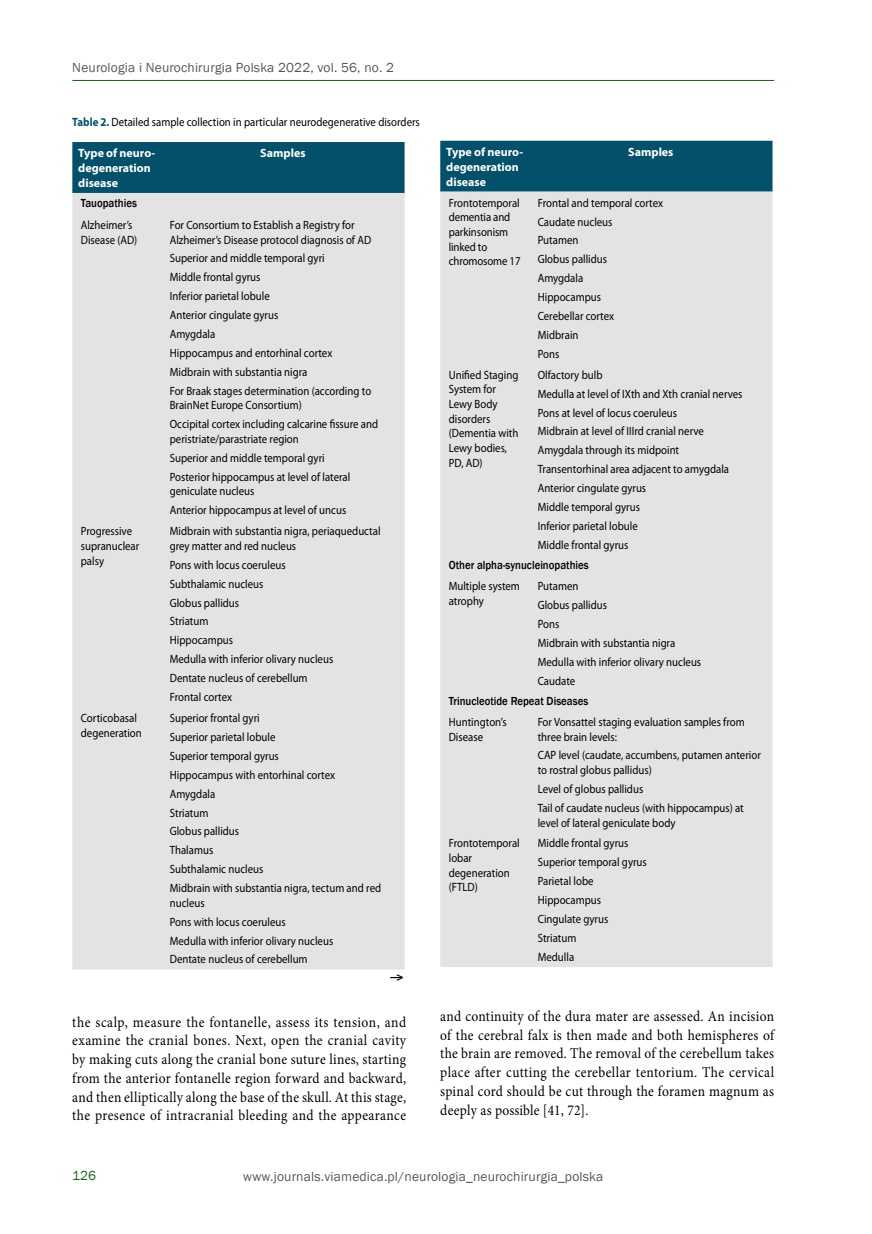
<style>
.page{position:relative;width:872px;height:1234px;background:#fff}
.page>*{position:absolute;margin:0;border:0;box-sizing:border-box;transform-origin:0 0}
.t1{font:15px/18.8px "Minion Pro";letter-spacing:.02em;color:#000;text-align:justify;scale:.9 1}
.t2{font:13.5px "Franklin Gothic";letter-spacing:.01em;color:#575756}
.t3{font:13.5px "Franklin Gothic";color:#176222}
.t4{font:12px/18.9px "Myriad Pro";color:#000;scale:.9 1}
.t5{font:700 12px/15px "Myriad Pro";color:#fff}
.t6{font:500 12px "Franklin Gothic";color:#000;scale:.9 1}
.s1{font-weight:700;color:#03506b}
</style>
<div class="page">
<hr style="left:72px;top:80px;width:702px;height:1px;background:#176222">
<div style="left:72px;top:142px;width:332px;height:51px;background:#03506b"></div>
<div style="left:72px;top:193px;width:332px;height:776px;background:#e3e3e3"></div>
<div style="left:440px;top:141px;width:332px;height:51px;background:#03506b"></div>
<div style="left:440px;top:192px;width:332px;height:774px;background:#e3e3e3"></div>
<p class="t2" style="left:72px;top:59px;width:323px">Neurologia i Neurochirurgia Polska 2022, vol. 56, no. 2</p>
<p class="t4" style="left:72px;top:113px;width:388px"><span class="s1">Table 2.</span> Detailed sample collection in particular neurodegenerative disorders</p>
<p class="t5" style="left:78px;top:145px;width:79px">Type of neuro&shy;degeneration disease</p>
<p class="t5" style="left:260px;top:145px;width:47px">Samples</p>
<p class="t6" style="left:81px;top:196px;width:64px">Tauopathies</p>
<p class="t4" style="left:81px;top:218px;width:64px;line-height:14.7px">Alzheimer’s<br>Disease (AD)</p>
<p class="t4" style="left:170px;top:218px;width:225px;line-height:14.7px">For Consortium to Establish a Registry for<br>Alzheimer’s Disease protocol diagnosis of AD</p>
<p class="t4" style="left:170px;top:249px;width:225px">Superior and middle temporal gyri<br>Middle frontal gyrus<br>Inferior parietal lobule<br>Anterior cingulate gyrus<br>Amygdala<br>Hippocampus and entorhinal cortex<br>Midbrain with substantia nigra<br>For Braak stages determination (according to</p>
<p class="t4" style="left:170px;top:396px;width:233px">BrainNet Europe Consortium)<br>Occipital cortex including calcarine fissure and</p>
<p class="t4" style="left:170px;top:429px;width:202px">peristriate/parastriate region<br>Superior and middle temporal gyri<br>Posterior hippocampus at level of lateral</p>
<p class="t4" style="left:170px;top:482px;width:198px">geniculate nucleus<br>Anterior hippocampus at level of uncus</p>
<p class="t4" style="left:81px;top:524px;width:67px;line-height:14.7px">Progressive supranuclear palsy</p>
<p class="t4" style="left:170px;top:524px;width:236px;line-height:14.7px">Midbrain with substantia nigra, periaqueductal grey matter and red nucleus</p>
<p class="t4" style="left:170px;top:555px;width:183px">Pons with locus coeruleus<br>Subthalamic nucleus<br>Globus pallidus<br>Striatum<br>Hippocampus<br>Medulla with inferior olivary nucleus<br>Dentate nucleus of cerebellum<br>Frontal cortex</p>
<p class="t4" style="left:81px;top:710px;width:69px;line-height:14.7px">Corticobasal degeneration</p>
<p class="t4" style="left:170px;top:708px;width:236px">Superior frontal gyri<br>Superior parietal lobule<br>Superior temporal gyrus<br>Hippocampus with entorhinal cortex<br>Amygdala<br>Striatum<br>Globus pallidus<br>Thalamus<br>Subthalamic nucleus<br>Midbrain with substantia nigra, tectum and red</p>
<p class="t4" style="left:170px;top:893px;width:183px">nucleus<br>Pons with locus coeruleus<br>Medulla with inferior olivary nucleus<br>Dentate nucleus of cerebellum</p>
<p class="t5" style="left:446px;top:144px;width:79px">Type of neuro&shy;degeneration disease</p>
<p class="t5" style="left:628px;top:144px;width:47px">Samples</p>
<p class="t4" style="left:449px;top:195px;width:81px;line-height:14.7px">Frontotemporal dementia and parkinsonism linked to chromosome 17</p>
<p class="t4" style="left:538px;top:193px;width:141px">Frontal and temporal cortex<br>Caudate nucleus<br>Putamen<br>Globus pallidus<br>Amygdala<br>Hippocampus<br>Cerebellar cortex<br>Midbrain<br>Pons</p>
<p class="t4" style="left:449px;top:367px;width:79px;line-height:14.7px">Unified Staging<br>System for<br>Lewy Body disorders (Dementia with<br>Lewy bodies,<br>PD, AD)</p>
<p class="t4" style="left:538px;top:365px;width:229px">Olfactory bulb<br>Medulla at level of IXth and Xth cranial nerves<br>Pons at level of locus coeruleus<br>Midbrain at level of IIIrd cranial nerve<br>Amygdala through its midpoint<br>Transentorhinal area adjacent to amygdala<br>Anterior cingulate gyrus<br>Middle temporal gyrus<br>Inferior parietal lobule<br>Middle frontal gyrus</p>
<p class="t6" style="left:449px;top:557px;width:157px">Other alpha-synucleinopathies</p>
<p class="t4" style="left:449px;top:579px;width:81px;line-height:14.7px">Multiple system atrophy</p>
<p class="t4" style="left:538px;top:576px;width:183px">Putamen<br>Globus pallidus<br>Pons<br>Midbrain with substantia nigra<br>Medulla with inferior olivary nucleus<br>Caudate</p>
<p class="t6" style="left:449px;top:693px;width:156px">Trinucleotide Repeat Diseases</p>
<p class="t4" style="left:449px;top:714px;width:66px;line-height:14.7px">Huntington’s<br>Disease</p>
<p class="t4" style="left:538px;top:714px;width:231px;line-height:14.7px">For Vonsattel staging evaluation samples from three brain levels:</p>
<p class="t4" style="left:538px;top:748px;width:249px;line-height:14.7px">CAP level (caudate, accumbens, putamen anterior to rostral globus pallidus)</p>
<p class="t4" style="left:538px;top:779px;width:230px">Level of globus pallidus<br>Tail of caudate nucleus (with hippocampus) at</p>
<p class="t4" style="left:538px;top:813px;width:155px">level of lateral geniculate body</p>
<p class="t4" style="left:449px;top:836px;width:80px;line-height:14.7px">Frontotemporal lobar degeneration (FTLD)</p>
<p class="t4" style="left:538px;top:834px;width:123px">Middle frontal gyrus<br>Superior temporal gyrus<br>Parietal lobe<br>Hippocampus<br>Cingulate gyrus<br>Striatum<br>Medulla</p>
<p class="t1" style="left:72px;top:1012px;width:372px">the scalp, measure the fontanelle, assess its tension, and examine the cranial bones. Next, open the cranial cavity by making cuts along the cranial bone suture lines, starting from the anterior fontanelle region forward and backward, and then elliptically along the base of the skull. At this stage, the presence of intracranial bleeding and the appearance</p>
<p class="t1" style="left:440px;top:1006px;width:372px">and continuity of the dura mater are assessed. An incision of the cerebral falx is then made and both hemispheres of the brain are removed. The removal of the cerebellum takes place after cutting the cerebellar tentorium. The cervical spinal cord should be cut through the foramen magnum as deeply as possible [41, 72].</p>
<p class="t3" style="left:72px;top:1166px;width:25px">126</p>
<p class="t2" style="left:243px;top:1168px;width:361px">www.journals.viamedica.pl/neurologia_neurochirurgia_polska</p>
</div>
